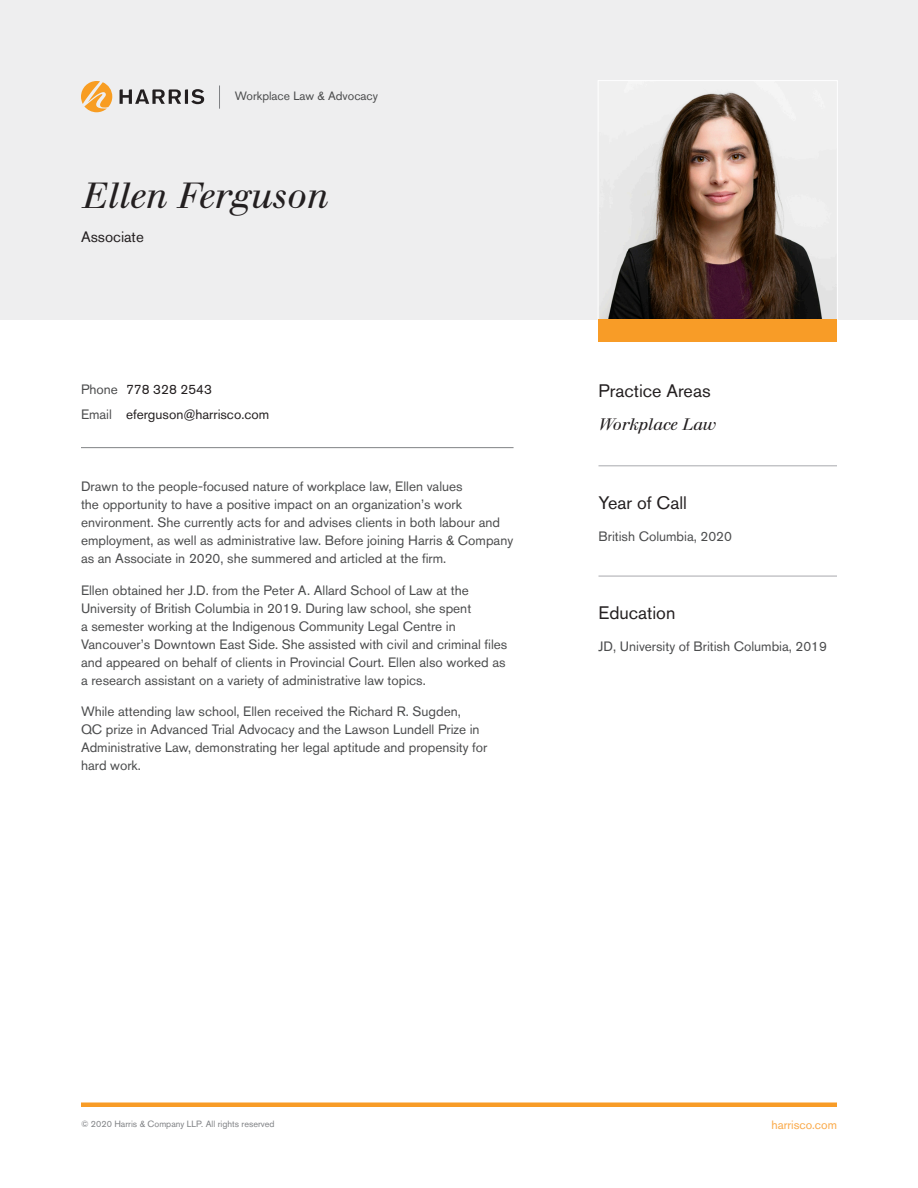
<style>
.page{position:relative;width:918px;height:1188px;background:#fff}
.page>*{position:absolute;margin:0;border:0;box-sizing:border-box;transform-origin:0 0}
.Name{font:italic 36px "Walbaum";color:#231f20}
.Header_With_Line_for{font:500 18px "Akzidenz Grotesk BQ";color:#231f20}
.Header_With_No_Line{font:500 18px "Akzidenz Grotesk BQ";color:#231f20}
.Practice_Areas{font:italic 16.5px "Walbaum";color:#231f20}
.Position{font:15px "Akzidenz Grotesk BQ";color:#231f20}
.Profile_Paragraph{font:13.5px/18px "Akzidenz Grotesk BQ";color:#4b4c4d}
.Top_Paragraph_With_L{font:13.5px/18px "Akzidenz Grotesk BQ";color:#4b4c4d}
.Contact_Info{font:500 13.5px "Akzidenz Grotesk BQ";color:#231f20}
.t1{font:12px "Akzidenz Grotesk BQ";color:#4b4c4d}
.t2{font:500 12px "Akzidenz Grotesk BQ";color:#faa948}
.t3{font:9px "Akzidenz Grotesk BQ";color:#808285}
.s1{font-weight:400;color:#4b4c4d}
</style>
<div class="page">
<div style="left:81px;top:1102px;width:756px;height:5px;background:#f89c27"></div>
<div style="left:0;top:0;width:918px;height:320px;background:#eeeeef"></div>
<svg style="left:598px;top:80px;width:240px;height:240px"></svg>
<hr style="left:81px;top:447px;width:433px;height:1px;background:#808285">
<hr style="left:598px;top:466px;width:239px;height:1px;background:#a8a9ad">
<hr style="left:598px;top:576px;width:239px;height:1px;background:#a8a9ad">
<svg style="left:120px;top:89px;width:84px;height:15px"></svg>
<svg style="left:81px;top:81px;width:31px;height:31px"></svg>
<svg style="left:219px;top:85px;width:1px;height:24px"></svg>
<div style="left:598px;top:320px;width:239px;height:22px;background:#f89c27"></div>
<p class="t1" style="left:235px;top:89px;width:145px">Workplace Law &amp; Advocacy</p>
<p class="Name" style="left:81px;top:175px;width:247px">Ellen Ferguson</p>
<p class="Position" style="left:81px;top:228px;width:64px">Associate</p>
<p class="Contact_Info" style="left:81px;top:382px;width:133px"><span class="s1">Phone</span> 778 328 2543</p>
<p class="Contact_Info" style="left:81px;top:406px;width:190px"><span class="s1">Email</span> eferguson@harrisco.com</p>
<p class="Top_Paragraph_With_L" style="left:81px;top:477px;width:434px">Drawn to the people-focused nature of workplace law, Ellen values<br>the opportunity to have a positive impact on an organization’s work environment. She currently acts for and advises clients in both labour and employment, as well as administrative law. Before joining Harris &amp; Company as an Associate in 2020, she summered and articled at the firm.</p>
<p class="Profile_Paragraph" style="left:81px;top:581px;width:428px">Ellen obtained her J.D. from the Peter A. Allard School of Law at the University of British Columbia in 2019. During law school, she spent<br>a semester working at the Indigenous Community Legal Centre in Vancouver’s Downtown East Side. She assisted with civil and criminal files and appeared on behalf of clients in Provincial Court. Ellen also worked as a research assistant on a variety of administrative law topics.</p>
<p class="Profile_Paragraph" style="left:81px;top:702px;width:408px">While attending law school, Ellen received the Richard R. Sugden,<br>QC prize in Advanced Trial Advocacy and the Lawson Lundell Prize in Administrative Law, demonstrating her legal aptitude and propensity for hard work.</p>
<p class="Header_With_No_Line" style="left:598px;top:380px;width:114px">Practice Areas</p>
<p class="Practice_Areas" style="left:598px;top:415px;width:118px">Workplace Law</p>
<p class="Header_With_Line_for" style="left:598px;top:492px;width:90px">Year of Call</p>
<p class="Profile_Paragraph" style="left:598px;top:527px;width:135px">British Columbia, 2020</p>
<p class="Header_With_Line_for" style="left:598px;top:602px;width:78px">Education</p>
<p class="Profile_Paragraph" style="left:598px;top:637px;width:230px">JD, University of British Columbia, 2019</p>
<p class="t3" style="left:81px;top:1118px;width:195px">© 2020 Harris &amp; Company LLP. All rights reserved</p>
<p class="t2" style="left:771px;top:1118px;width:67px">harrisco.com</p>
</div>
